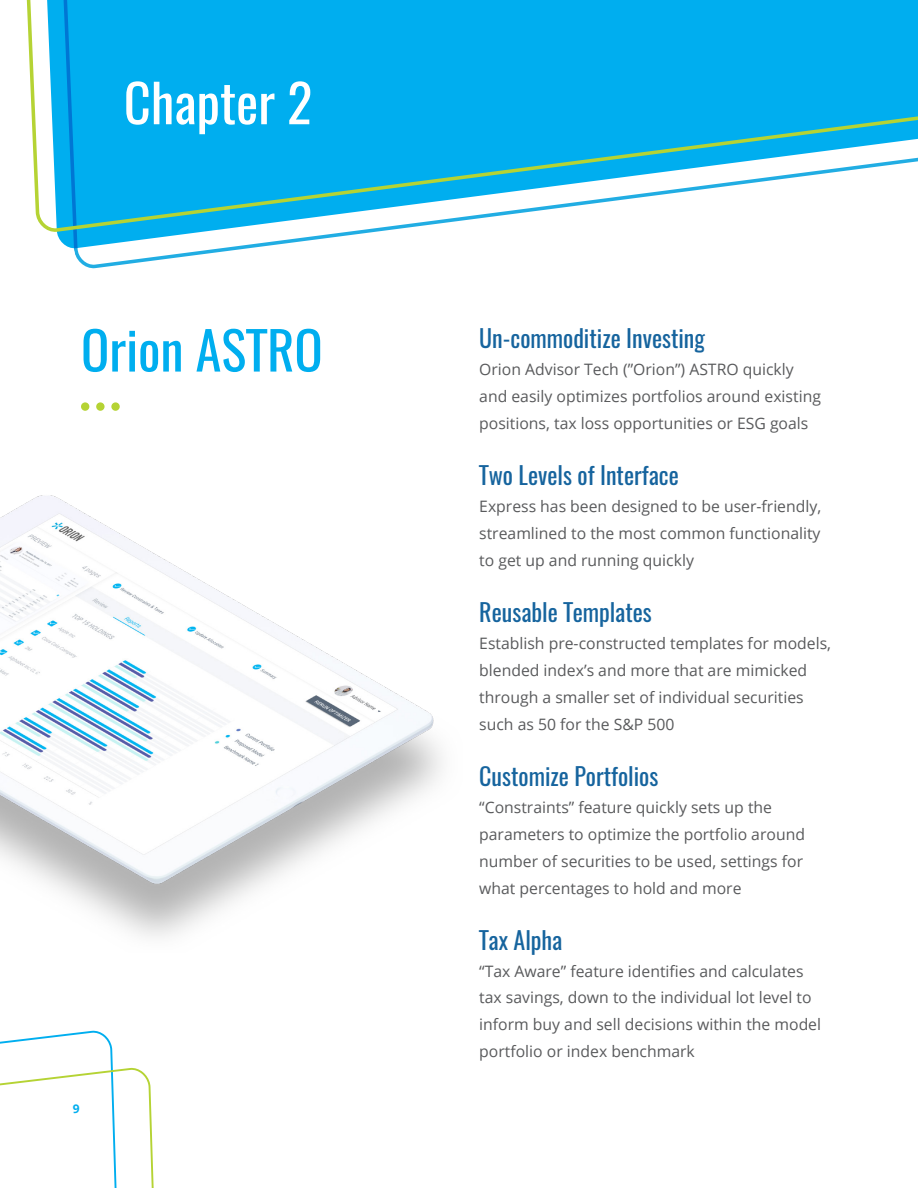
<style>
.page{position:relative;width:918px;height:1188px;background:#fff}
.page>*{position:absolute;margin:0;border:0;box-sizing:border-box;transform-origin:0 0}
.t1{font:52.5px "Oswald";color:#00aeef}
.t2{font:52.5px "Oswald";color:#fff}
.t3{font:24px "Oswald";color:#16649e}
.t4{font:15.75px/27px "Open Sans";color:#595a5c}
.t5{font:700 12px "Open Sans";color:#00aeef}
</style>
<div class="page">
<svg style="left:0;top:1030px;width:154px;height:158px"></svg>
<img style="left:0;top:495px;width:442px;height:442px">
<div style="left:81px;top:402px;width:8px;height:9px;background:#b5d334;border-radius:50%"></div>
<div style="left:96px;top:402px;width:9px;height:9px;background:#b5d334;border-radius:50%"></div>
<div style="left:111px;top:402px;width:9px;height:9px;background:#b5d334;border-radius:50%"></div>
<svg style="left:57px;top:233px;width:309px;height:36px"></svg>
<svg style="left:26px;top:0;width:892px;height:233px"></svg>
<h1 class="t2" style="left:124px;top:56px;width:190px">Chapter 2</h1>
<h1 class="t1" style="left:81px;top:303px;width:243px">Orion ASTRO</h1>
<p class="t5" style="left:73px;top:1101px;width:8px">9</p>
<h2 class="t3" style="left:479px;top:317px;width:227px">Un-commoditize Investing</h2>
<p class="t4" style="left:479px;top:356px;width:343px">Orion Advisor Tech (”Orion”) ASTRO quickly and easily optimizes portfolios around existing positions, tax loss opportunities or ESG goals</p>
<h2 class="t3" style="left:479px;top:454px;width:201px">Two Levels of Interface</h2>
<p class="t4" style="left:479px;top:492px;width:344px;text-align:justify">Express has been designed to be user-friendly, streamlined to the most common functionality to get up and running quickly</p>
<h2 class="t3" style="left:479px;top:591px;width:174px">Reusable Templates</h2>
<p class="t4" style="left:479px;top:629px;width:353px">Establish pre-constructed templates for models, blended index’s and more that are mimicked through a smaller set of individual securities such as 50 for the S&amp;P 500</p>
<h2 class="t3" style="left:479px;top:755px;width:181px">Customize Portfolios</h2>
<p class="t4" style="left:479px;top:793px;width:327px">“Constraints” feature quickly sets up the parameters to optimize the portfolio around number of securities to be used, settings for what percentages to hold and more</p>
<h2 class="t3" style="left:479px;top:918px;width:85px">Tax Alpha</h2>
<p class="t4" style="left:479px;top:957px;width:343px">“Tax Aware” feature identifies and calculates tax savings, down to the individual lot level to inform buy and sell decisions within the model portfolio or index benchmark</p>
</div>
